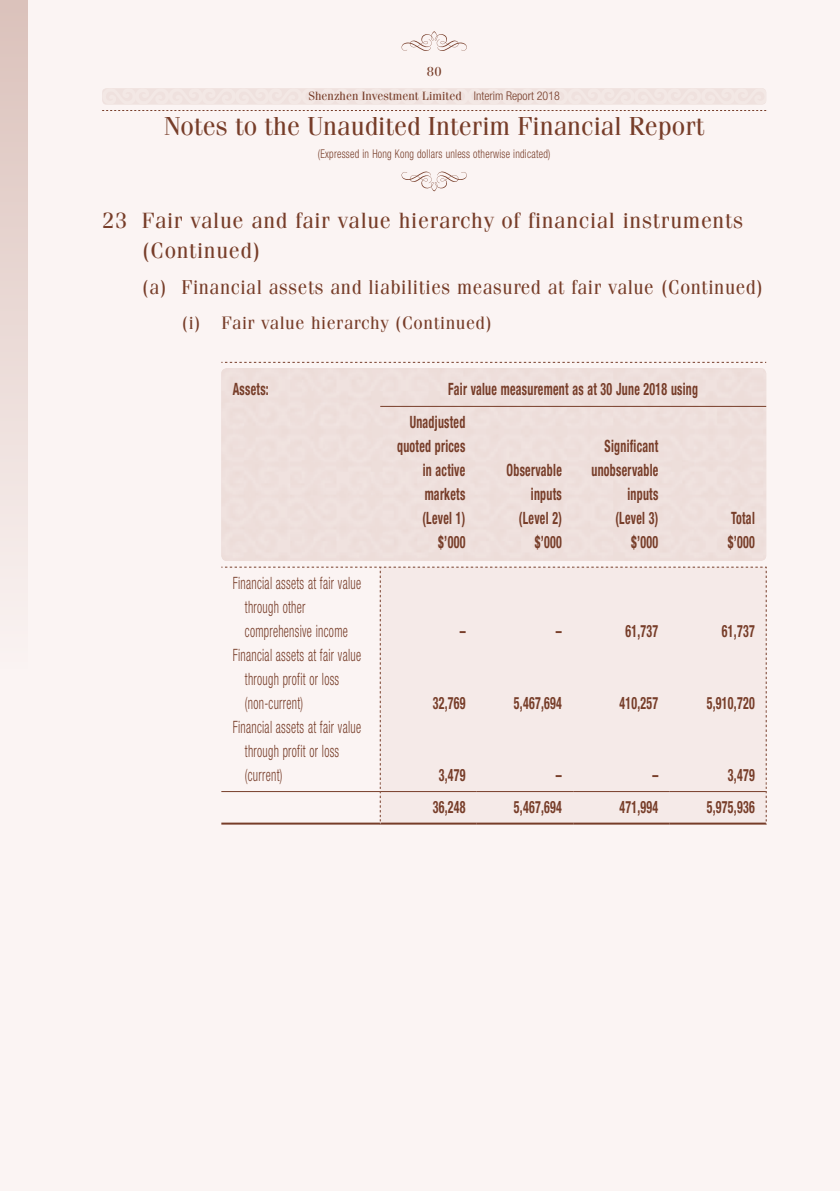
<style>
.page{position:relative;width:840px;height:1191px;background:#fff}
.page>*{position:absolute;margin:0;border:0;box-sizing:border-box;transform-origin:0 0}
.t1{font:26px "Fenice Std";color:#773d29}
.t2{font:22px/30px "Fenice Std";letter-spacing:.03em;color:#773d29}
.t3{font:20px "Fenice Std";letter-spacing:.03em;color:#773d29;scale:.95 1}
.t4{font:18px "Fenice Std";letter-spacing:.03em;color:#773d29}
.t5{font:700 condensed 17px/24px "Helvetica Neue LT Std";letter-spacing:.025em;color:#773d29;text-align:right;scale:.7 1}
.t6{font:300 condensed 17px/24px "Helvetica Neue LT Std";letter-spacing:.025em;color:#773d29;scale:.7 1}
.t7{font:13px "Fenice Std";color:#773d29}
.t8{font:300 condensed 12px "Helvetica Neue LT Std";letter-spacing:.025em;color:#773d29;scale:.85 1}
.t9{font:12px "Fenice Std";color:#773d29}
.s1{font-family:"Helvetica Neue LT Std";font-weight:300;font-stretch:condensed}
</style>
<div class="page">
<div style="left:0;top:0;width:839px;height:1191px;background:#fbf4f3"></div>
<div style="left:0;top:0;width:28px;height:669px;background:linear-gradient(to bottom,#dbc2bb,#faf3f2)"></div>
<svg style="left:401px;top:171px;width:65px;height:20px"></svg>
<svg style="left:401px;top:31px;width:65px;height:20px"></svg>
<svg style="left:102px;top:88px;width:663px;height:23px"></svg>
<svg style="left:221px;top:362px;width:542px;height:1px"></svg>
<svg style="left:221px;top:566px;width:545px;height:258px"></svg>
<hr style="left:380px;top:406px;width:385px;height:1px;background:#773d29">
<hr style="left:221px;top:791px;width:159px;height:1px;background:#773d29">
<hr style="left:380px;top:791px;width:96px;height:1px;background:#773d29">
<hr style="left:476px;top:791px;width:97px;height:1px;background:#773d29">
<hr style="left:573px;top:791px;width:96px;height:1px;background:#773d29">
<hr style="left:669px;top:791px;width:96px;height:1px;background:#773d29">
<hr style="left:221px;top:822px;width:159px;height:2px;background:#773d29">
<hr style="left:380px;top:822px;width:96px;height:2px;background:#773d29">
<hr style="left:476px;top:822px;width:97px;height:2px;background:#773d29">
<hr style="left:573px;top:822px;width:96px;height:2px;background:#773d29">
<hr style="left:669px;top:822px;width:96px;height:2px;background:#773d29">
<p class="t7" style="left:426px;top:64px;width:16px">80</p>
<p class="t9" style="left:308px;top:89px;width:253px">Shenzhen Investment Limited <span class="s1">Interim Report 2018</span></p>
<h1 class="t1" style="left:164px;top:111px;width:542px">Notes to the Unaudited Interim Financial Report</h1>
<p class="t8" style="left:318px;top:147px;width:275px">(Expressed in Hong Kong dollars unless otherwise indicated)</p>
<p class="t2" style="left:142px;top:205px;width:602px;text-indent:-40px">23 Fair value and fair value hierarchy of financial instruments (Continued)</p>
<p class="t3" style="left:142px;top:275px;width:655px">(a) Financial assets and liabilities measured at fair value (Continued)</p>
<p class="t4" style="left:181px;top:312px;width:312px">(i) Fair value hierarchy (Continued)</p>
<p class="t5" style="left:232px;top:377px;width:53px">Assets:</p>
<p class="t5" style="left:409px;top:373px;width:413px;line-height:32.6px;text-align:left;text-indent:39px">Fair value measurement as at 30 June 2018 using<br>Unadjusted</p>
<p class="t5" style="left:422px;top:434px;width:63px;text-align:justify;text-indent:-25px">quoted prices in active markets (Level 1)</p>
<p class="t5" style="left:591px;top:434px;width:97px">Significant unobservable inputs<br>(Level 3)</p>
<p class="t5" style="left:506px;top:458px;width:80px">Observable inputs (Level 2)</p>
<p class="t5" style="left:730px;top:506px;width:35px">Total</p>
<p class="t6" style="left:245px;top:570px;width:167px;text-indent:-12px">Financial assets at fair value through other comprehensive income</p>
<p class="t6" style="left:245px;top:642px;width:167px;text-indent:-12px">Financial assets at fair value through profit or loss (non-current)</p>
<p class="t6" style="left:245px;top:714px;width:167px;text-indent:-12px">Financial assets at fair value through profit or loss (current)</p>
<p class="t5" style="left:438px;top:530px;width:40px">$’000</p>
<p class="t5" style="left:534px;top:530px;width:40px">$’000</p>
<p class="t5" style="left:631px;top:530px;width:40px">$’000</p>
<p class="t5" style="left:727px;top:530px;width:40px">$’000</p>
<p class="t5" style="left:459px;top:618px;width:10px">–</p>
<p class="t5" style="left:555px;top:618px;width:10px">–</p>
<p class="t5" style="left:625px;top:618px;width:48px">61,737</p>
<p class="t5" style="left:721px;top:618px;width:48px">61,737</p>
<p class="t5" style="left:432px;top:690px;width:48px">32,769</p>
<p class="t5" style="left:513px;top:690px;width:70px">5,467,694</p>
<p class="t5" style="left:619px;top:690px;width:57px">410,257</p>
<p class="t5" style="left:706px;top:690px;width:70px">5,910,720</p>
<p class="t5" style="left:438px;top:762px;width:40px">3,479</p>
<p class="t5" style="left:555px;top:762px;width:10px">–</p>
<p class="t5" style="left:652px;top:762px;width:10px">–</p>
<p class="t5" style="left:727px;top:762px;width:40px">3,479</p>
<p class="t5" style="left:432px;top:795px;width:48px">36,248</p>
<p class="t5" style="left:513px;top:795px;width:70px">5,467,694</p>
<p class="t5" style="left:619px;top:795px;width:57px">471,994</p>
<p class="t5" style="left:706px;top:795px;width:70px">5,975,936</p>
</div>
